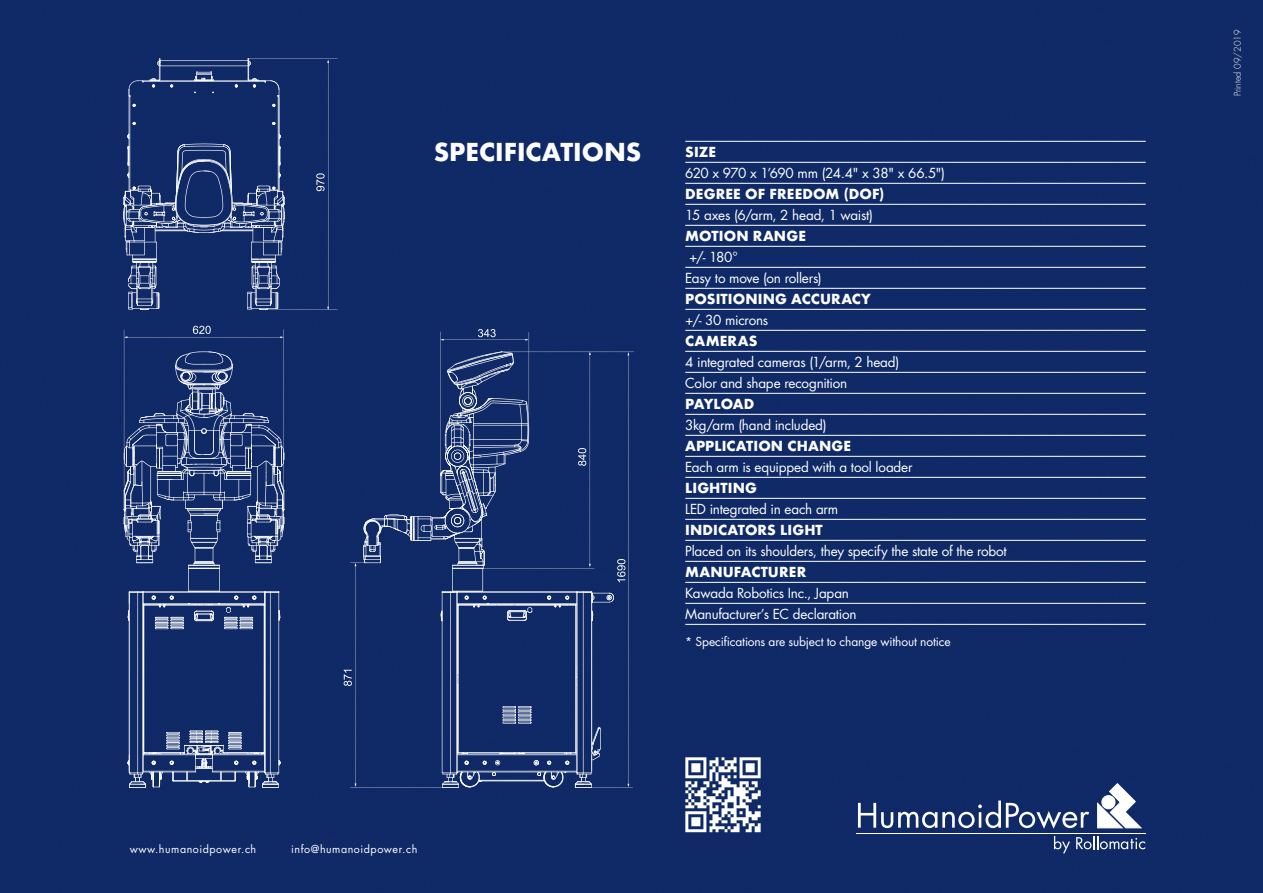
<style>
.page{position:relative;width:1263px;height:893px;background:#fff}
.page>*{position:absolute;margin:0;border:0;box-sizing:border-box;transform-origin:0 0}
.t1{font:700 24px "Futura";color:#fff}
.t2{font:13.5px/21px "Futura";letter-spacing:-.015em;color:#fff}
.t3{font:700 13.5px "Futura";letter-spacing:.005em;color:#fff}
.t4{font:13.5px "Futura";letter-spacing:-.04em;color:#fff}
.t5{font:700 13.5px "Futura";letter-spacing:-.015em;color:#fff}
.t6{font:12px "Futura";letter-spacing:-.01em;color:#fff}
.t7{font:10.8px "Futura Std";letter-spacing:.05em;color:#fff}
.t8{font:300 9px "Futura";color:#fff}
</style>
<div class="page">
<div style="left:0;top:0;width:1262px;height:893px;background:#0f2a67"></div>
<svg style="left:124px;top:329px;width:510px;height:459px;background:#253d75"></svg>
<svg style="left:124px;top:326px;width:160px;height:12px;background:#1c356f"></svg>
<svg style="left:440px;top:329px;width:89px;height:12px"></svg>
<svg style="left:617px;top:352px;width:12px;height:435px;background:#18316c"></svg>
<svg style="left:483px;top:351px;width:111px;height:218px;background:#19326d"></svg>
<svg style="left:123px;top:58px;width:214px;height:252px;background:#223b73"></svg>
<div style="left:344px;top:563px;width:98px;height:225px;background:#0f2a67"></div>
<img style="left:0;top:85px;width:1px;height:808px">
<svg style="left:1097px;top:783px;width:44px;height:45px"></svg>
<hr style="left:856px;top:833px;width:290px;height:1px;background:#fff">
<svg style="left:1054px;top:836px;width:16px;height:17px"></svg>
<svg style="left:1076px;top:836px;width:69px;height:13px"></svg>
<svg style="left:858px;top:800px;width:231px;height:29px;background:#445988"></svg>
<svg style="left:1262px;top:0;width:1px;height:893px"></svg>
<img style="left:678px;top:749px;width:91px;height:89px">
<hr style="left:685px;top:141px;width:461px;height:1px;background:#fff">
<hr style="left:685px;top:162px;width:461px;height:1px;background:#fff">
<hr style="left:685px;top:183px;width:461px;height:1px;background:#fff">
<hr style="left:685px;top:204px;width:461px;height:1px;background:#fff">
<hr style="left:685px;top:225px;width:461px;height:1px;background:#fff">
<hr style="left:685px;top:246px;width:461px;height:1px;background:#fff">
<hr style="left:685px;top:267px;width:461px;height:1px;background:#fff">
<hr style="left:685px;top:288px;width:461px;height:1px;background:#fff">
<hr style="left:685px;top:309px;width:461px;height:1px;background:#fff">
<hr style="left:685px;top:330px;width:461px;height:1px;background:#fff">
<hr style="left:685px;top:351px;width:461px;height:1px;background:#fff">
<hr style="left:685px;top:372px;width:461px;height:1px;background:#fff">
<hr style="left:685px;top:393px;width:461px;height:1px;background:#fff">
<hr style="left:685px;top:414px;width:461px;height:1px;background:#fff">
<hr style="left:685px;top:435px;width:461px;height:1px;background:#fff">
<hr style="left:685px;top:456px;width:461px;height:1px;background:#fff">
<hr style="left:685px;top:477px;width:461px;height:1px;background:#fff">
<hr style="left:685px;top:498px;width:461px;height:1px;background:#fff">
<hr style="left:685px;top:519px;width:461px;height:1px;background:#fff">
<hr style="left:685px;top:540px;width:461px;height:1px;background:#fff">
<hr style="left:685px;top:561px;width:461px;height:1px;background:#fff">
<hr style="left:685px;top:582px;width:461px;height:1px;background:#fff">
<hr style="left:685px;top:603px;width:461px;height:1px;background:#fff">
<hr style="left:685px;top:624px;width:461px;height:1px;background:#fff">
<h1 class="t1" style="left:434px;top:134px;width:209px">SPECIFICATIONS</h1>
<p class="t3" style="left:685px;top:142px;width:32px">SIZE</p>
<p class="t4" style="left:685px;top:163px;width:261px">620 x 970 x 1’690 mm (24.4" x 38" x 66.5")</p>
<p class="t3" style="left:685px;top:184px;width:201px">DEGREE OF FREEDOM (DOF)</p>
<p class="t2" style="left:685px;top:204px;width:189px">15 axes (6/arm, 2 head, 1 waist)</p>
<p class="t3" style="left:685px;top:226px;width:122px">MOTION RANGE</p>
<p class="t2" style="left:685px;top:246px;width:138px">+/- 180°<br>Easy to move (on rollers)</p>
<p class="t3" style="left:685px;top:289px;width:187px">POSITIONING ACCURACY</p>
<p class="t2" style="left:685px;top:309px;width:85px">+/- 30 microns</p>
<p class="t3" style="left:685px;top:331px;width:74px">CAMERAS</p>
<p class="t2" style="left:685px;top:351px;width:215px">4 integrated cameras (1/arm, 2 head)<br>Color and shape recognition</p>
<p class="t5" style="left:685px;top:394px;width:71px">PAYLOAD</p>
<p class="t2" style="left:685px;top:414px;width:143px">3kg/arm (hand included)</p>
<p class="t3" style="left:685px;top:436px;width:167px">APPLICATION CHANGE</p>
<p class="t2" style="left:685px;top:456px;width:229px">Each arm is equipped with a tool loader</p>
<p class="t3" style="left:685px;top:478px;width:73px">LIGHTING</p>
<p class="t2" style="left:685px;top:498px;width:154px">LED integrated in each arm</p>
<p class="t3" style="left:685px;top:520px;width:139px">INDICATORS LIGHT</p>
<p class="t2" style="left:685px;top:540px;width:323px">Placed on its shoulders, they specify the state of the robot</p>
<p class="t3" style="left:685px;top:562px;width:122px">MANUFACTURER</p>
<p class="t2" style="left:685px;top:582px;width:173px">Kawada Robotics Inc., Japan<br>Manufacturer’s EC declaration</p>
<p class="t6" style="left:685px;top:633px;width:267px">* Specifications are subject to change without notice</p>
<p class="t7" style="left:130px;top:842px;width:128px">www.humanoidpower.ch</p>
<p class="t7" style="left:291px;top:842px;width:128px">info@humanoidpower.ch</p>
<p class="t8" style="left:1232px;top:96px;width:68px;rotate:-90deg">Printed 09/2019</p>
</div>
